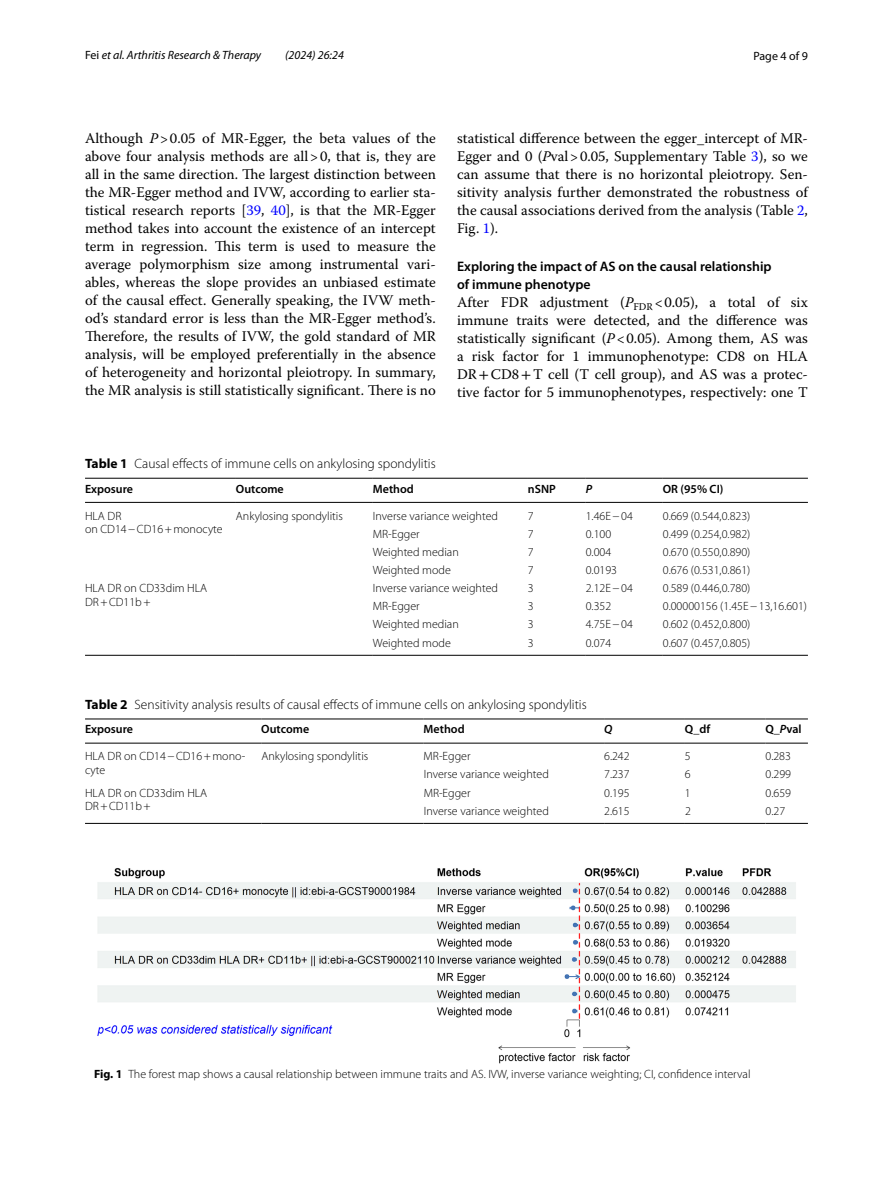
<style>
.page{position:relative;width:893px;height:1187px;background:#fff}
.page>*{position:absolute;margin:0;border:0;box-sizing:border-box;transform-origin:0 0}
.t1{font:14.7px/18px "Warnock Pro";color:#000;text-align:justify}
.t2{font:600 13.8px/18px "Myriad Pro";color:#000}
.t3{font:300 13.5px "Myriad Pro";color:#000}
.t4{font:300 12px/13.5px "Myriad Pro";color:#000}
.t5{font:600 12px "Myriad Pro";color:#000}
.t6{font:italic 12px "Myriad Pro";color:#000}
.t7{font:12px "Myriad Pro";color:#000}
.t8{font:italic 600 12px "Myriad Pro";color:#000}
.s1{font-style:normal}
.s2{font-style:italic}
.s3{color:#00f}
.s4{font-family:"STIX"}
.s5{font-weight:700}
</style>
<div class="page">
<hr style="left:85px;top:478px;width:151px;height:1px;background:#000">
<hr style="left:85px;top:502px;width:151px;height:1px;background:#000">
<hr style="left:236px;top:478px;width:137px;height:1px;background:#000">
<hr style="left:236px;top:502px;width:137px;height:1px;background:#000">
<hr style="left:373px;top:478px;width:155px;height:1px;background:#000">
<hr style="left:373px;top:502px;width:155px;height:1px;background:#000">
<hr style="left:528px;top:478px;width:58px;height:1px;background:#000">
<hr style="left:528px;top:502px;width:58px;height:1px;background:#000">
<hr style="left:586px;top:478px;width:77px;height:1px;background:#000">
<hr style="left:586px;top:502px;width:77px;height:1px;background:#000">
<hr style="left:663px;top:478px;width:145px;height:1px;background:#000">
<hr style="left:663px;top:502px;width:145px;height:1px;background:#000">
<hr style="left:236px;top:655px;width:137px;height:1px;background:#000">
<hr style="left:85px;top:655px;width:151px;height:1px;background:#000">
<hr style="left:373px;top:655px;width:155px;height:1px;background:#000">
<hr style="left:528px;top:655px;width:58px;height:1px;background:#000">
<hr style="left:586px;top:655px;width:77px;height:1px;background:#000">
<hr style="left:663px;top:655px;width:145px;height:1px;background:#000">
<hr style="left:85px;top:718px;width:176px;height:1px;background:#000">
<hr style="left:85px;top:742px;width:176px;height:1px;background:#000">
<hr style="left:261px;top:718px;width:163px;height:1px;background:#000">
<hr style="left:261px;top:742px;width:163px;height:1px;background:#000">
<hr style="left:424px;top:718px;width:180px;height:1px;background:#000">
<hr style="left:424px;top:742px;width:180px;height:1px;background:#000">
<hr style="left:604px;top:718px;width:81px;height:1px;background:#000">
<hr style="left:604px;top:742px;width:81px;height:1px;background:#000">
<hr style="left:685px;top:718px;width:80px;height:1px;background:#000">
<hr style="left:685px;top:742px;width:80px;height:1px;background:#000">
<hr style="left:765px;top:718px;width:43px;height:1px;background:#000">
<hr style="left:765px;top:742px;width:43px;height:1px;background:#000">
<hr style="left:261px;top:823px;width:163px;height:1px;background:#000">
<hr style="left:85px;top:823px;width:176px;height:1px;background:#000">
<hr style="left:424px;top:823px;width:180px;height:1px;background:#000">
<hr style="left:604px;top:823px;width:81px;height:1px;background:#000">
<hr style="left:685px;top:823px;width:80px;height:1px;background:#000">
<hr style="left:765px;top:823px;width:43px;height:1px;background:#000">
<img style="left:97px;top:868px;width:699px;height:195px">
<p class="t6" style="left:85px;top:48px;width:178px"><span class="s1">Fei</span> et al. Arthritis Research &amp; Therapy</p>
<p class="t6" style="left:285px;top:48px;width:60px">(2024) 26:24</p>
<p class="t7" style="left:753px;top:48px;width:56px">Page 4 of 9</p>
<p class="t1" style="left:85px;top:128px;width:352px">Although <span class="s2">P</span>&gt;0.05 of MR-Egger, the beta values of the above four analysis methods are all&gt;0, that is, they are all in the same direction. The largest distinction between the MR-Egger method and IVW, according to earlier sta&shy;tistical research reports [<span class="s3">39</span>, <span class="s3">40</span>], is that the MR-Egger method takes into account the existence of an intercept term in regression. This term is used to measure the average polymorphism size among instrumental vari&shy;ables, whereas the slope provides an unbiased estimate of the causal effect. Generally speaking, the IVW meth&shy;od’s standard error is less than the MR-Egger method’s.<br>Therefore, the results of IVW, the gold standard of MR analysis, will be employed preferentially in the absence of heterogeneity and horizontal pleiotropy. In summary, the MR analysis is still statistically significant. There is no</p>
<p class="t1" style="left:457px;top:128px;width:352px">statistical difference between the egger_intercept of MR-Egger and 0 (<span class="s2">P</span>val&gt;0.05, Supplementary Table <span class="s3">3</span>), so we can assume that there is no horizontal pleiotropy. Sen&shy;sitivity analysis further demonstrated the robustness of the causal associations derived from the analysis (Table <span class="s3">2</span>, Fig. <span class="s3">1</span>).</p>
<p class="t2" style="left:457px;top:257px;width:316px">Exploring the impact of AS on the causal relationship of immune phenotype</p>
<p class="t1" style="left:457px;top:293px;width:352px">After FDR adjustment (<span class="s2">P</span><sub>FDR</sub> &lt;0.05), a total of six immune traits were detected, and the difference was statistically significant (<span class="s2">P</span>&lt;0.05). Among them, AS was a risk factor for 1 immunophenotype: CD8 on HLA DR<span class="s4">+</span>CD8<span class="s4">+</span>T cell (T cell group), and AS was a protec&shy;tive factor for 5 immunophenotypes, respectively: one T</p>
<p class="t3" style="left:85px;top:456px;width:352px"><span class="s5">Table 1</span> Causal effects of immune cells on ankylosing spondylitis</p>
<p class="t5" style="left:85px;top:481px;width:50px">Exposure</p>
<p class="t5" style="left:236px;top:481px;width:49px">Outcome</p>
<p class="t5" style="left:373px;top:481px;width:42px">Method</p>
<p class="t5" style="left:528px;top:481px;width:29px">nSNP</p>
<p class="t8" style="left:586px;top:481px;width:8px">P</p>
<p class="t5" style="left:663px;top:481px;width:62px">OR (95% CI)</p>
<p class="t4" style="left:85px;top:509px;width:139px">HLA DR<br>on CD14−CD16+monocyte</p>
<p class="t4" style="left:236px;top:509px;width:109px">Ankylosing spondylitis</p>
<p class="t4" style="left:373px;top:509px;width:127px">Inverse variance weighted</p>
<p class="t4" style="left:528px;top:509px;width:7px">7</p>
<p class="t4" style="left:586px;top:509px;width:49px">1.46E−04</p>
<p class="t4" style="left:663px;top:509px;width:89px">0.669 (0.544,0.823)</p>
<p class="t4" style="left:373px;top:527px;width:48px">MR-Egger</p>
<p class="t4" style="left:528px;top:527px;width:7px">7</p>
<p class="t4" style="left:586px;top:527px;width:27px">0.100</p>
<p class="t4" style="left:663px;top:527px;width:89px">0.499 (0.254,0.982)</p>
<p class="t4" style="left:373px;top:545px;width:87px">Weighted median</p>
<p class="t4" style="left:528px;top:545px;width:7px">7</p>
<p class="t4" style="left:586px;top:545px;width:27px">0.004</p>
<p class="t4" style="left:663px;top:545px;width:89px">0.670 (0.550,0.890)</p>
<p class="t4" style="left:373px;top:563px;width:79px">Weighted mode</p>
<p class="t4" style="left:528px;top:563px;width:7px">7</p>
<p class="t4" style="left:586px;top:563px;width:33px">0.0193</p>
<p class="t4" style="left:663px;top:563px;width:89px">0.676 (0.531,0.861)</p>
<p class="t4" style="left:85px;top:581px;width:124px">HLA DR on CD33dim HLA<br>DR+CD11b+</p>
<p class="t4" style="left:373px;top:581px;width:127px">Inverse variance weighted</p>
<p class="t4" style="left:528px;top:581px;width:7px">3</p>
<p class="t4" style="left:586px;top:581px;width:49px">2.12E−04</p>
<p class="t4" style="left:663px;top:581px;width:89px">0.589 (0.446,0.780)</p>
<p class="t4" style="left:373px;top:599px;width:48px">MR-Egger</p>
<p class="t4" style="left:528px;top:599px;width:7px">3</p>
<p class="t4" style="left:586px;top:599px;width:27px">0.352</p>
<p class="t4" style="left:663px;top:599px;width:146px">0.00000156 (1.45E−13,16.601)</p>
<p class="t4" style="left:373px;top:618px;width:87px">Weighted median</p>
<p class="t4" style="left:528px;top:618px;width:7px">3</p>
<p class="t4" style="left:586px;top:618px;width:49px">4.75E−04</p>
<p class="t4" style="left:663px;top:618px;width:89px">0.602 (0.452,0.800)</p>
<p class="t4" style="left:373px;top:636px;width:79px">Weighted mode</p>
<p class="t4" style="left:528px;top:636px;width:7px">3</p>
<p class="t4" style="left:586px;top:636px;width:27px">0.074</p>
<p class="t4" style="left:663px;top:636px;width:89px">0.607 (0.457,0.805)</p>
<p class="t3" style="left:85px;top:697px;width:503px"><span class="s5">Table 2</span> Sensitivity analysis results of causal effects of immune cells on ankylosing spondylitis</p>
<p class="t5" style="left:85px;top:721px;width:50px">Exposure</p>
<p class="t5" style="left:261px;top:721px;width:49px">Outcome</p>
<p class="t5" style="left:424px;top:721px;width:42px">Method</p>
<p class="t8" style="left:604px;top:721px;width:10px">Q</p>
<p class="t5" style="left:685px;top:721px;width:27px">Q_df</p>
<p class="t5" style="left:765px;top:721px;width:38px">Q_<span class="s2">P</span>val</p>
<p class="t4" style="left:85px;top:749px;width:162px">HLA DR on CD14−CD16+mono&shy;cyte</p>
<p class="t4" style="left:261px;top:749px;width:109px">Ankylosing spondylitis</p>
<p class="t4" style="left:424px;top:749px;width:48px">MR-Egger</p>
<p class="t4" style="left:604px;top:749px;width:27px">6.242</p>
<p class="t4" style="left:685px;top:749px;width:7px">5</p>
<p class="t4" style="left:765px;top:749px;width:27px">0.283</p>
<p class="t4" style="left:424px;top:767px;width:127px">Inverse variance weighted</p>
<p class="t4" style="left:604px;top:767px;width:27px">7.237</p>
<p class="t4" style="left:685px;top:767px;width:7px">6</p>
<p class="t4" style="left:765px;top:767px;width:27px">0.299</p>
<p class="t4" style="left:85px;top:786px;width:124px">HLA DR on CD33dim HLA<br>DR+CD11b+</p>
<p class="t4" style="left:424px;top:786px;width:48px">MR-Egger</p>
<p class="t4" style="left:604px;top:786px;width:27px">0.195</p>
<p class="t4" style="left:685px;top:786px;width:7px">1</p>
<p class="t4" style="left:765px;top:786px;width:27px">0.659</p>
<p class="t4" style="left:424px;top:804px;width:127px">Inverse variance weighted</p>
<p class="t4" style="left:604px;top:804px;width:27px">2.615</p>
<p class="t4" style="left:685px;top:804px;width:7px">2</p>
<p class="t4" style="left:765px;top:804px;width:21px">0.27</p>
<p class="t4" style="left:94px;top:1067px;width:658px"><span class="s5">Fig. 1</span> The forest map shows a causal relationship between immune traits and AS. IVW, inverse variance weighting; CI, confidence interval</p>
</div>
